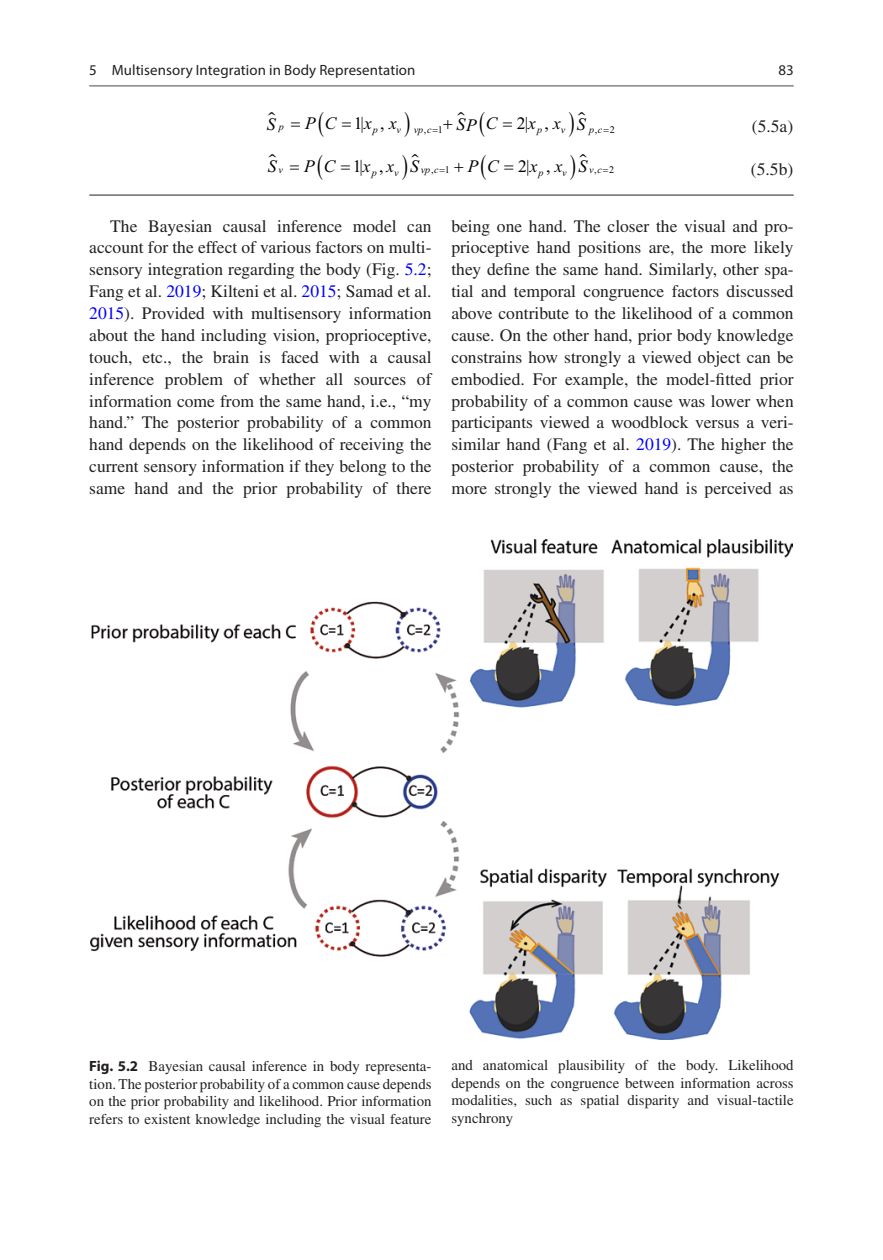
<style>
.page{position:relative;width:883px;height:1260px;background:#fff}
.page>*{position:absolute;margin:0;border:0;box-sizing:border-box;transform-origin:0 0}
.Text{font:17.5px/21.9px "Times LT Std";color:#231f20;text-align:justify}
.Formula{font:17.5px "Times New Roman PS Italic MT3";color:#000}
.Formula-2{font:17.5px "Times New Roman PS Italic MT4";color:#000}
.Formula-3{font:17.5px "Times New Roman PSMT5";color:#000}
.Equ_2col__R{font:17.5px "Times LT Std";color:#231f20}
.Equ_2col__L{font:17.5px "Times LT Std";color:#231f20}
.t1{font:14.88px/17.5px "Times LT Std";color:#231f20;text-align:justify}
.t2{font:14.88px "Myriad Pro";letter-spacing:.01em;color:#231f20}
.Formula-4{font:10.15px "Times New Roman PS Italic MT4";color:#000}
.Formula-5{font:10.15px "Times New Roman PSMT5";color:#000}
.Formula-6{font:10.15px "Times New Roman PS Italic MT3";color:#000}
.s1{font-family:"Times New Roman PSMT5"}
.s2{font-size:10.15px}
.s3{color:#00f}
.s4{font-family:"Myriad Pro";font-weight:700}
</style>
<div class="page">
<hr style="left:89px;top:195px;width:705px;height:1px;background:#231f20">
<img style="left:91px;top:539px;width:701px;height:501px">
<hr style="left:89px;top:85px;width:705px;height:2px;background:#939598">
<p class="t2" style="left:89px;top:61px;width:328px">5 Multisensory Integration in Body Representation</p>
<p class="t2" style="left:779px;top:61px;width:17px">83</p>
<p class="Formula-3" style="left:360px;top:116px;width:26px">| ,</p>
<p class="Formula-3" style="left:525px;top:116px;width:26px">| ,</p>
<p class="Formula-5" style="left:424px;top:126px;width:4px">,</p>
<p class="Formula-5" style="left:595px;top:126px;width:4px">,</p>
<p class="Formula" style="left:267px;top:111px;width:71px">S<sub>p</sub> PC</p>
<p class="Formula" style="left:456px;top:112px;width:43px">SP C</p>
<p class="Formula" style="left:354px;top:111px;width:44px"><span class="s1">1</span>x x</p>
<p class="Formula-6" style="left:373px;top:123px;width:7px">p</p>
<p class="Formula-6" style="left:397px;top:123px;width:6px">v</p>
<p class="Formula-6" style="left:414px;top:123px;width:19px">vp c</p>
<p class="Formula-6" style="left:537px;top:123px;width:7px">p</p>
<p class="Formula" style="left:517px;top:111px;width:87px"><span class="s1">2</span>x x<sub>v</sub> S<sub>pc</sub></p>
<p class="Formula-5" style="left:438px;top:126px;width:7px">1</p>
<p class="Formula-5" style="left:610px;top:126px;width:7px">2</p>
<p class="Equ_2col__R" style="left:752px;top:116px;width:43px">(5.5a)</p>
<p class="Formula-3" style="left:359px;top:160px;width:5px">|</p>
<p class="Formula-3" style="left:526px;top:160px;width:5px">|</p>
<p class="Formula-5" style="left:431px;top:166px;width:4px">,</p>
<p class="Formula-5" style="left:594px;top:166px;width:4px">,</p>
<p class="Formula-2" style="left:268px;top:154px;width:69px">S<span class="s2">v</span> P C</p>
<p class="Formula-2" style="left:410px;top:154px;width:10px">S</p>
<p class="Formula-2" style="left:353px;top:154px;width:43px"><span class="s1">1</span>x x</p>
<p class="Formula-2" style="left:468px;top:154px;width:33px">P C</p>
<p class="Formula-2" style="left:518px;top:154px;width:70px"><span class="s1">2</span>xxS</p>
<p class="Formula-4" style="left:372px;top:166px;width:7px">p</p>
<p class="Formula-4" style="left:394px;top:166px;width:6px">v</p>
<p class="Formula-4" style="left:421px;top:162px;width:19px">vp c</p>
<p class="Formula-3" style="left:379px;top:160px;width:6px">,</p>
<p class="Equ_2col__L" style="left:751px;top:160px;width:44px">(5.5b)</p>
<p class="Formula-5" style="left:445px;top:166px;width:7px">1</p>
<p class="Formula-5" style="left:609px;top:166px;width:7px">2</p>
<p class="Formula-3" style="left:546px;top:160px;width:6px">,</p>
<p class="Formula-4" style="left:589px;top:162px;width:14px">v c</p>
<p class="Formula-4" style="left:539px;top:166px;width:7px">p</p>
<p class="Formula-4" style="left:562px;top:166px;width:6px">v</p>
<p class="Text" style="left:89px;top:215px;width:344px;text-indent:21px">The Bayesian causal inference model can account for the effect of various factors on multi&shy;sensory integration regarding the body (Fig. <span class="s3">5.2</span>; Fang et al. <span class="s3">2019</span>; Kilteni et al. <span class="s3">2015</span>; Samad et al.<br><span class="s3">2015</span>). Provided with multisensory information about the hand including vision, proprioceptive, touch, etc., the brain is faced with a causal inference problem of whether all sources of information come from the same hand, i.e., “my hand.” The posterior probability of a common hand depends on the likelihood of receiving the current sensory information if they belong to the same hand and the prior probability of there</p>
<p class="Text" style="left:451px;top:215px;width:344px">being one hand. The closer the visual and pro&shy;prioceptive hand positions are, the more likely they define the same hand. Similarly, other spa&shy;tial and temporal congruence factors discussed above contribute to the likelihood of a common cause. On the other hand, prior body knowledge constrains how strongly a viewed object can be embodied. For example, the model-fitted prior probability of a common cause was lower when participants viewed a woodblock versus a veri&shy;similar hand (Fang et al. <span class="s3">2019</span>). The higher the posterior probability of a common cause, the more strongly the viewed hand is perceived as</p>
<p class="t1" style="left:89px;top:1057px;width:344px"><span class="s4">Fig. 5.2</span> Bayesian causal inference in body representa&shy;tion. The posterior probability of a common cause depends on the prior probability and likelihood. Prior information refers to existent knowledge including the visual feature</p>
<p class="t1" style="left:451px;top:1056px;width:344px">and anatomical plausibility of the body. Likelihood depends on the congruence between information across modalities, such as spatial disparity and visual-tactile synchrony</p>
</div>
